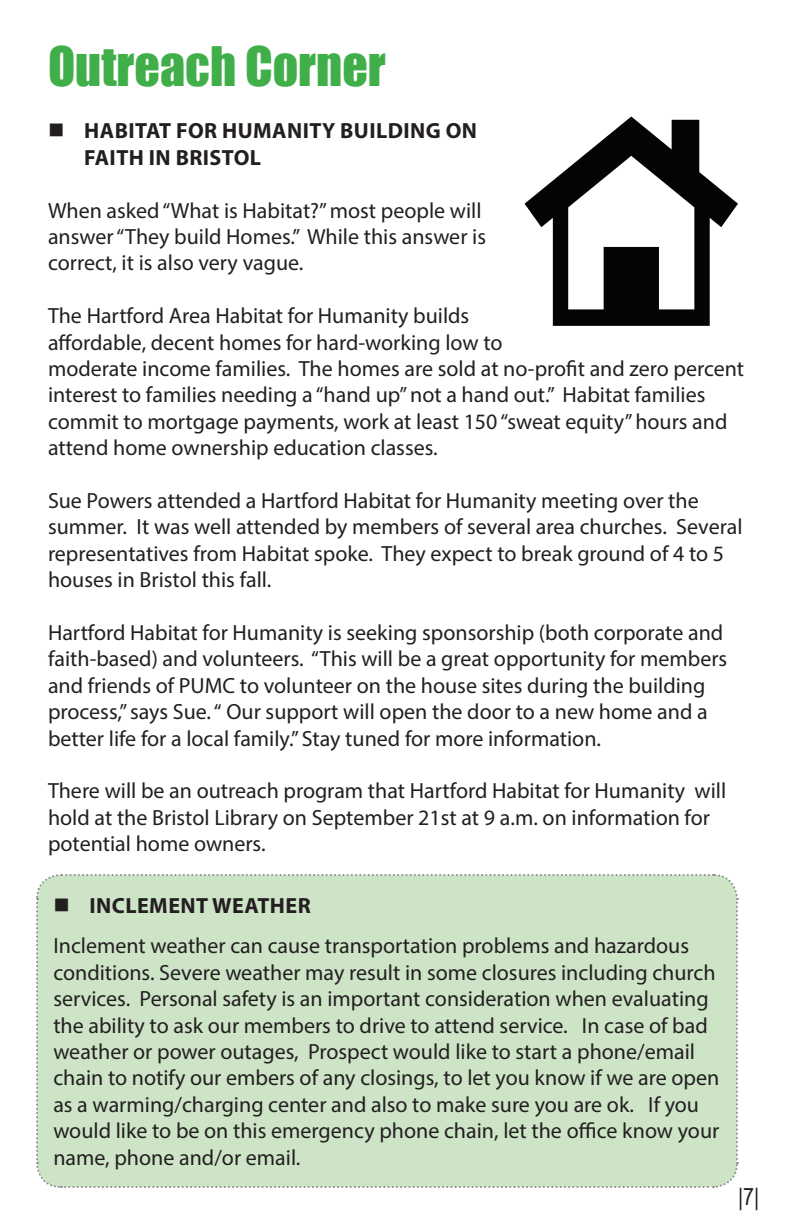
<style>
.page{position:relative;width:792px;height:1224px;background:#fff}
.page>*{position:absolute;margin:0;border:0;box-sizing:border-box;transform-origin:0 0}
.t1{font:50px "Impact";color:#40ae49}
.t2{font:24px "Arial Narrow";color:#231f20}
.t3{font:22px/26.4px "Myriad Pro";color:#231f20}
.t4{font:700 22px/26.4px "Myriad Pro";letter-spacing:.02em;color:#231f20}
</style>
<div class="page">
<svg style="left:525px;top:117px;width:213px;height:209px"></svg>
<div style="left:36px;top:874px;width:703px;height:314px;background:#cde4c7"></div>
<p class="t1" style="left:48px;top:27px;width:339px">Outreach Corner</p>
<p class="t4" style="left:84px;top:117px;width:394px">HABITAT FOR HUMANITY BUILDING ON<br>FAITH IN BRISTOL</p>
<p class="t3" style="left:48px;top:197px;width:440px">When asked “What is Habitat?” most people will answer “They build Homes.” While this answer is correct, it is also very vague.</p>
<p class="t3" style="left:48px;top:302px;width:698px">The Hartford Area Habitat for Humanity builds<br>affordable, decent homes for hard-working low to<br>moderate income families. The homes are sold at no-profit and zero percent interest to families needing a “hand up” not a hand out.” Habitat families commit to mortgage payments, work at least 150 “sweat equity” hours and attend home ownership education classes.</p>
<p class="t3" style="left:48px;top:487px;width:696px">Sue Powers attended a Hartford Habitat for Humanity meeting over the summer. It was well attended by members of several area churches. Several representatives from Habitat spoke. They expect to break ground of 4 to 5 houses in Bristol this fall.</p>
<p class="t3" style="left:48px;top:619px;width:681px">Hartford Habitat for Humanity is seeking sponsorship (both corporate and faith-based) and volunteers. “This will be a great opportunity for members and friends of PUMC to volunteer on the house sites during the building process,” says Sue. “ Our support will open the door to a new home and a better life for a local family.” Stay tuned for more information.</p>
<p class="t3" style="left:48px;top:777px;width:680px">There will be an outreach program that Hartford Habitat for Humanity will hold at the Bristol Library on September 21st at 9 a.m. on information for potential home owners.</p>
<p class="t4" style="left:90px;top:891px;width:223px">INCLEMENT WEATHER</p>
<p class="t3" style="left:53px;top:932px;width:667px">Inclement weather can cause transportation problems and hazardous conditions. Severe weather may result in some closures including church services. Personal safety is an important consideration when evaluating the ability to ask our members to drive to attend service. In case of bad weather or power outages, Prospect would like to start a phone/email chain to notify our embers of any closings, to let you know if we are open as a warming/charging center and also to make sure you are ok. If you would like to be on this emergency phone chain, let the office know your name, phone and/or email.</p>
<p class="t2" style="left:738px;top:1179px;width:23px">|7|</p>
</div>
